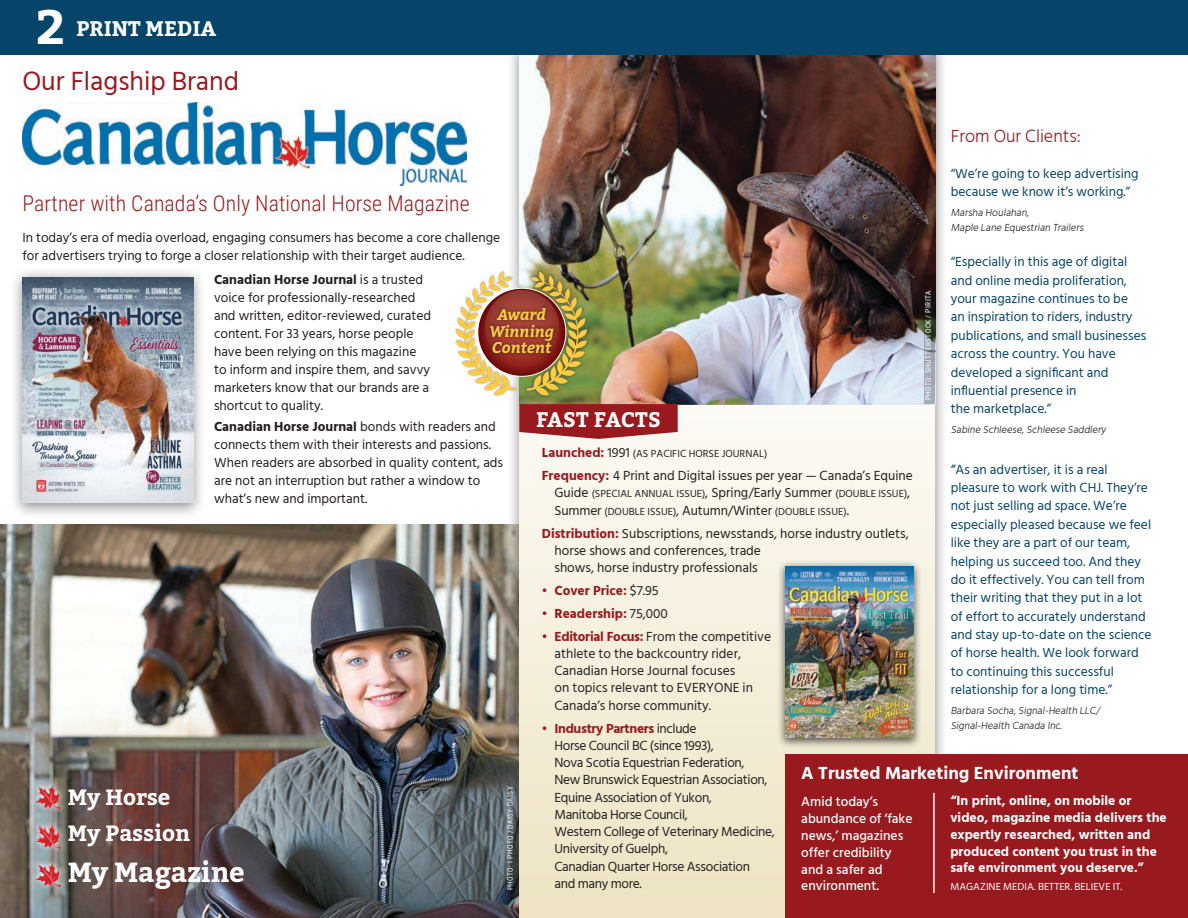
<style>
.page{position:relative;width:1188px;height:918px;background:#fff}
.page>*{position:absolute;margin:0;border:0;box-sizing:border-box;transform-origin:0 0}
.t1{font:700 48px "Bitter";color:#fff}
.t2{font:700 27.6px "Bitter";letter-spacing:-.01em;color:#fff}
.t3{font:27px "Hind Siliguri";color:#981a1e}
.t4{font:23.85px "Df Incidentals";color:#d1232a}
.t5{font:700 22.05px "Bitter";color:#fff}
.t6{font:300 21.75px "Roboto Condensed";letter-spacing:.005em;color:#981a1e}
.t7{font:700 21px "Bitter";color:#fff}
.t8{font:700 18px "Hind Siliguri";color:#fff}
.t9{font:300 18px "Hind Siliguri";color:#981a1e}
.t10{font:italic 700 15.45px/16.5px "Bitter";color:#fecc3e;text-align:center}
.t11{font:13.5px/18px "Hind Siliguri";color:#231f20}
.t12{font:13.5px/18.3px "Hind Siliguri";color:#07446a}
.t13{font:13.5px/17.2px "Hind Siliguri";letter-spacing:-.025em;color:#231f20}
.t14{font:700 13.5px/16.8px "Hind Siliguri";color:#fff}
.t15{font:500 13.5px/16.8px "Hind Siliguri";color:#fff}
.t16{font:700 13.5px "Hind Siliguri";color:#981a1e}
.t17{font:10.5px/17.2px "Hind Siliguri";color:#231f20}
.t18{font:300 10.5px/15px "Hind Siliguri";color:#231f20}
.t19{font:10.5px "Hind Siliguri";color:#fff}
.t20{font:7.5px "Roboto Condensed";letter-spacing:.055em;color:#fff}
.s1{font-weight:500}
.s2{font-weight:700}
.s3{font-weight:700;font-size:13.5px;color:#981a1e}
.s4{font-size:13.5px}
.s5{font-weight:700;color:#981a1e}
.s6{font-weight:400;color:#231f20}
.s7{font-family:"Df Incidentals";font-weight:400;font-size:23.85px;color:#d1232a}
</style>
<div class="page">
<img style="left:0;top:525px;width:507px;height:393px">
<div style="left:507px;top:39px;width:441px;height:879px;background:#231f20;opacity:.5"></div>
<img style="left:519px;top:55px;width:416px;height:349px">
<div style="left:520px;top:404px;width:415px;height:514px;background:linear-gradient(to bottom,#fcfaf5,#ede3c2)"></div>
<div style="left:786px;top:755px;width:402px;height:163px;background:#981a1e"></div>
<div style="left:777px;top:560px;width:145px;height:188px;background:#231f20;opacity:.75"></div>
<img style="left:786px;top:566px;width:128px;height:172px">
<hr style="left:933px;top:793px;width:2px;height:100px;background:#fff">
<svg style="left:925px;top:294px;width:10px;height:110px"></svg>
<svg style="left:519px;top:404px;width:159px;height:35px;background:#a23134"></svg>
<img style="left:22px;top:102px;width:445px;height:83px">
<div style="left:63px;top:104px;width:123px;height:14px;background:#fff"></div>
<div style="left:523px;top:268px;width:68px;height:130px;background:#231f20;opacity:.75"></div>
<img style="left:507px;top:268px;width:80px;height:131px">
<svg style="left:478px;top:288px;width:88px;height:88px"></svg>
<svg style="left:485px;top:290px;width:74px;height:74px"></svg>
<div style="left:487px;top:304px;width:70px;height:53px;background:#231f20;opacity:.75"></div>
<div style="left:455px;top:270px;width:63px;height:126px;background:#231f20;opacity:.6"></div>
<div style="left:0;top:0;width:1188px;height:55px;background:#07446a"></div>
<div style="left:30px;top:779px;width:37px;height:113px;background:#fff;opacity:.75"></div>
<div style="left:9px;top:267px;width:197px;height:252px;background:#231f20;opacity:.5"></div>
<img style="left:23px;top:277px;width:170px;height:225px">
<p class="t1" style="left:36px;top:-4px;width:31px">2</p>
<p class="t7" style="left:76px;top:15px;width:141px">PRINT MEDIA</p>
<p class="t3" style="left:22px;top:62px;width:218px">Our Flagship Brand</p>
<p class="t9" style="left:951px;top:125px;width:131px">From Our Clients:</p>
<p class="t12" style="left:951px;top:165px;width:189px">“We’re going to keep advertising because we know it’s working.”</p>
<p class="t18" style="left:951px;top:205px;width:137px">Marsha Houlahan,<br>Maple Lane Equestrian Trailers</p>
<p class="t12" style="left:951px;top:254px;width:197px">“Especially in this age of digital and online media proliferation, your magazine continues to be<br>an inspiration to riders, industry publications, and small businesses across the country. You have developed a significant and influential presence in<br>the marketplace.”</p>
<p class="t18" style="left:951px;top:422px;width:159px">Sabine Schleese,Schleese Saddlery</p>
<p class="t12" style="left:951px;top:461px;width:202px"><span class="s1">“</span>As an advertiser, it is a real pleasure to work with CHJ. They’re not just selling ad space. We’re especially pleased because we feel like they are a part of our team, helping us succeed too. And they do it effectively. You can tell from their writing that they put in a lot of effort to accurately understand and stay up-to-date on the science of horse health. We look forward to continuing this successful relationship for a long time.”</p>
<p class="t18" style="left:951px;top:703px;width:153px">Barbara Socha,Signal-Health LLC/<br>Signal-Health Canada Inc.</p>
<p class="t6" style="left:22px;top:188px;width:449px">Partner with Canada’s Only National Horse Magazine</p>
<p class="t11" style="left:22px;top:229px;width:479px">In today’s era of media overload, engaging consumers has become a core challenge for advertisers trying to forge a closer relationship with their target audience.</p>
<p class="t11" style="left:214px;top:271px;width:219px"><span class="s2">Canadian Horse Journal</span> is a trusted voice for professionally-researched and written, editor-reviewed, curated content. For 33 years, horse people have been relying on this magazine to inform and inspire them, and savvy marketers know that our brands are a shortcut to quality.</p>
<p class="t11" style="left:214px;top:418px;width:291px"><span class="s2">Canadian Horse Journal</span> bonds with readers and connects them with their interests and passions.<br>When readers are absorbed in quality content, ads are not an interruption but rather a window to what’s new and important.</p>
<p class="t20" style="left:923px;top:400px;width:111px;rotate:-90deg">PHOTO: SHUTTERSTOCK / PIRITA</p>
<p class="t10" style="left:489px;top:307px;width:66px">Award<br>Winning<br>Content</p>
<p class="t7" style="left:536px;top:406px;width:126px">FAST FACTS</p>
<p class="t17" style="left:542px;top:446px;width:227px"><span class="s3">Launched:</span> <span class="s4">1991</span> (AS PACIFIC HORSE JOURNAL)</p>
<p class="t11" style="left:542px;top:468px;width:373px"><span class="s5">Frequency:</span> 4 Print and Digital issues per year — Canada’s Equine</p>
<p class="t17" style="left:554px;top:486px;width:357px"><span class="s4">Guide</span> (SPECIAL ANNUAL ISSUE)<span class="s4">, Spring/Early Summer</span> (DOUBLE ISSUE)<span class="s4">,<br>Summer</span> (DOUBLE ISSUE)<span class="s4">, Autumn/Winter</span> (DOUBLE ISSUE)<span class="s4">.</span></p>
<p class="t11" style="left:554px;top:525px;width:356px;line-height:17.2px;text-indent:-13px"><span class="s5">Distribution:</span> Subscriptions, newsstands, horse industry outlets, horse shows and conferences, trade<br>shows, horse industry professionals</p>
<p class="t16" style="left:542px;top:580px;width:118px">• Cover Price: <span class="s6">$7.95</span></p>
<p class="t16" style="left:542px;top:603px;width:128px">• Readership: <span class="s6">75,000</span></p>
<p class="t11" style="left:554px;top:628px;width:218px;line-height:17.2px;text-indent:-13px"><span class="s5">• Editorial Focus:</span> From the competitive athlete to the backcountry rider, Canadian Horse Journal focuses<br>on topics relevant to EVERYONE in Canada’s horse community.</p>
<p class="t13" style="left:554px;top:720px;width:222px;text-indent:-13px"><span class="s5">• Industry Partners</span> include<br>Horse Council BC (since 1993),<br>Nova Scotia Equestrian Federation,<br>New Brunswick Equestrian Association,<br>Equine Association of Yukon,<br>Manitoba Horse Council,<br>Western College of Veterinary Medicine,<br>University of Guelph,<br>Canadian Quarter Horse Association<br>and many more.</p>
<p class="t8" style="left:801px;top:759px;width:279px">A Trusted Marketing Environment</p>
<p class="t15" style="left:801px;top:794px;width:113px">Amid today’s abundance of ‘fake news,’ magazines offer credibility and a safer ad environment.</p>
<p class="t14" style="left:950px;top:792px;width:218px">“In print, online, on mobile or video, magazine media delivers the expertly researched, written and produced content you trust in the safe environment you deserve.”</p>
<p class="t5" style="left:34px;top:782px;width:137px"><span class="s7">b</span> My Horse</p>
<p class="t5" style="left:68px;top:819px;width:124px">My Passion</p>
<p class="t2" style="left:68px;top:854px;width:179px">My Magazine</p>
<p class="t20" style="left:505px;top:890px;width:105px;rotate:-90deg">PHOTO: I PHOTO / DAISY-DAISY</p>
<p class="t4" style="left:34px;top:823px;width:29px">b</p>
<p class="t4" style="left:34px;top:861px;width:29px">b</p>
<p class="t19" style="left:950px;top:880px;width:173px">MAGAZINE MEDIA. BETTER. BELIEVE IT.</p>
</div>
